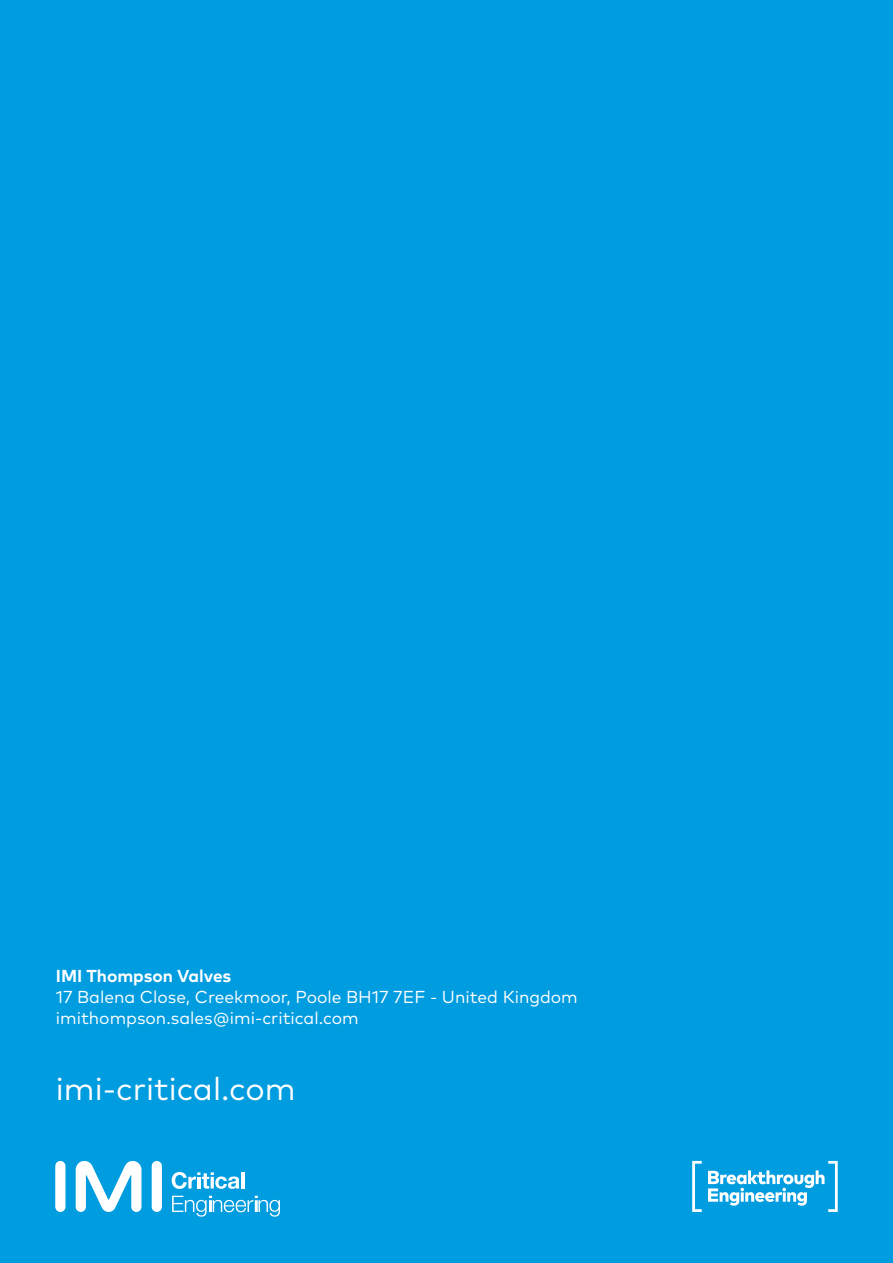
<style>
.page{position:relative;width:893px;height:1263px;background:#009ce0}
.page>*{position:absolute;margin:0;border:0;box-sizing:border-box;transform-origin:0 0}
.t1{font:32.25px "Mark W1 G";color:#fff}
.t2{font:17.25px/20.7px "Mark W1 G";color:#fff}
.t3{font:700 17.25px "Mark W1 G";color:#fff}
</style>
<div class="page">
<svg style="left:172px;top:1172px;width:67px;height:17px"></svg>
<hr style="left:241px;top:1172px;width:3px;height:16px;background:#fff">
<svg style="left:172px;top:1196px;width:108px;height:20px"></svg>
<div style="left:152px;top:1161px;width:10px;height:51px;background:#fff;border-radius:5px"></div>
<div style="left:55px;top:1161px;width:10px;height:51px;background:#fff;border-radius:5px"></div>
<svg style="left:76px;top:1161px;width:65px;height:51px"></svg>
<svg style="left:692px;top:1161px;width:10px;height:51px"></svg>
<svg style="left:708px;top:1161px;width:130px;height:51px"></svg>
<p class="t3" style="left:56px;top:963px;width:177px">IMI Thompson Valves</p>
<p class="t2" style="left:56px;top:985px;width:523px">17 Balena Close, Creekmoor, Poole BH17 7EF - United Kingdom imithompson.sales@imi-critical.com</p>
<h1 class="t1" style="left:56px;top:1064px;width:241px">imi-critical.com</h1>
</div>
